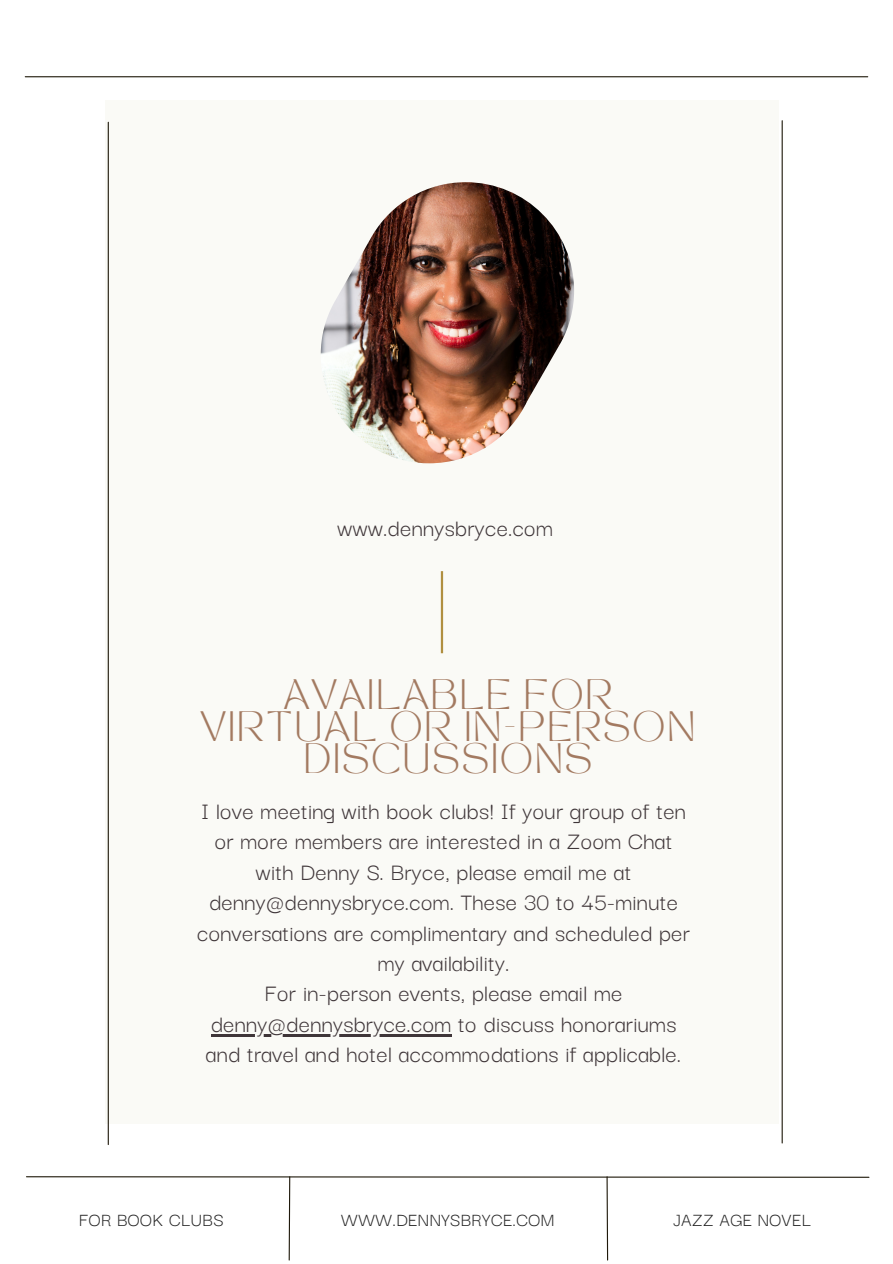
<style>
.page{position:relative;width:893px;height:1264px;background:#fff}
.page>*{position:absolute;margin:0;border:0;box-sizing:border-box;transform-origin:0 0}
.t1{font:29.7px/32px "TAN MONCHERI Regular";letter-spacing:.07em;color:#a37a61;text-align:center}
.t2{font:25.5px/30.3px "Darker Grotesque";letter-spacing:.01em;color:#3f3639;text-align:center}
.t3{font:19.8px "Darker Grotesque";letter-spacing:.02em;color:#212121}
</style>
<div class="page">
<div style="left:105px;top:101px;width:673px;height:1023px;background:#fafaf6"></div>
<img style="left:321px;top:182px;width:253px;height:281px">
<hr style="left:25px;top:76px;width:842px;height:1px;background:#1f190b">
<hr style="left:211px;top:1033px;width:240px;height:3px;background:#3f3639">
<hr style="left:441px;top:571px;width:2px;height:82px;background:#b08f40">
<hr style="left:781px;top:121px;width:1px;height:1021px;background:#1f190b">
<hr style="left:108px;top:122px;width:1px;height:1022px;background:#1f190b">
<svg style="left:26px;top:1176px;width:844px;height:85px"></svg>
<p class="t2" style="left:337px;top:511px;width:217px">www.dennysbryce.com</p>
<p class="t1" style="left:200px;top:683px;width:496px">AVAILABLE FOR<br>VIRTUAL OR IN-PERSON<br>DISCUSSIONS</p>
<p class="t2" style="left:197px;top:794px;width:494px">I love meeting with book clubs! If your group of ten or more members are interested in a Zoom Chat with Denny S. Bryce, please email me at denny@dennysbryce.com. These 30 to 45-minute conversations are complimentary and scheduled per my availability.</p>
<p class="t2" style="left:206px;top:976px;width:477px">For in-person events, please email me denny@dennysbryce.com to discuss honorariums and travel and hotel accommodations if applicable.</p>
<p class="t3" style="left:79px;top:1204px;width:146px">FOR BOOK CLUBS</p>
<p class="t3" style="left:341px;top:1204px;width:215px">WWW.DENNYSBRYCE.COM</p>
<p class="t3" style="left:672px;top:1204px;width:140px">JAZZ AGE NOVEL</p>
</div>
